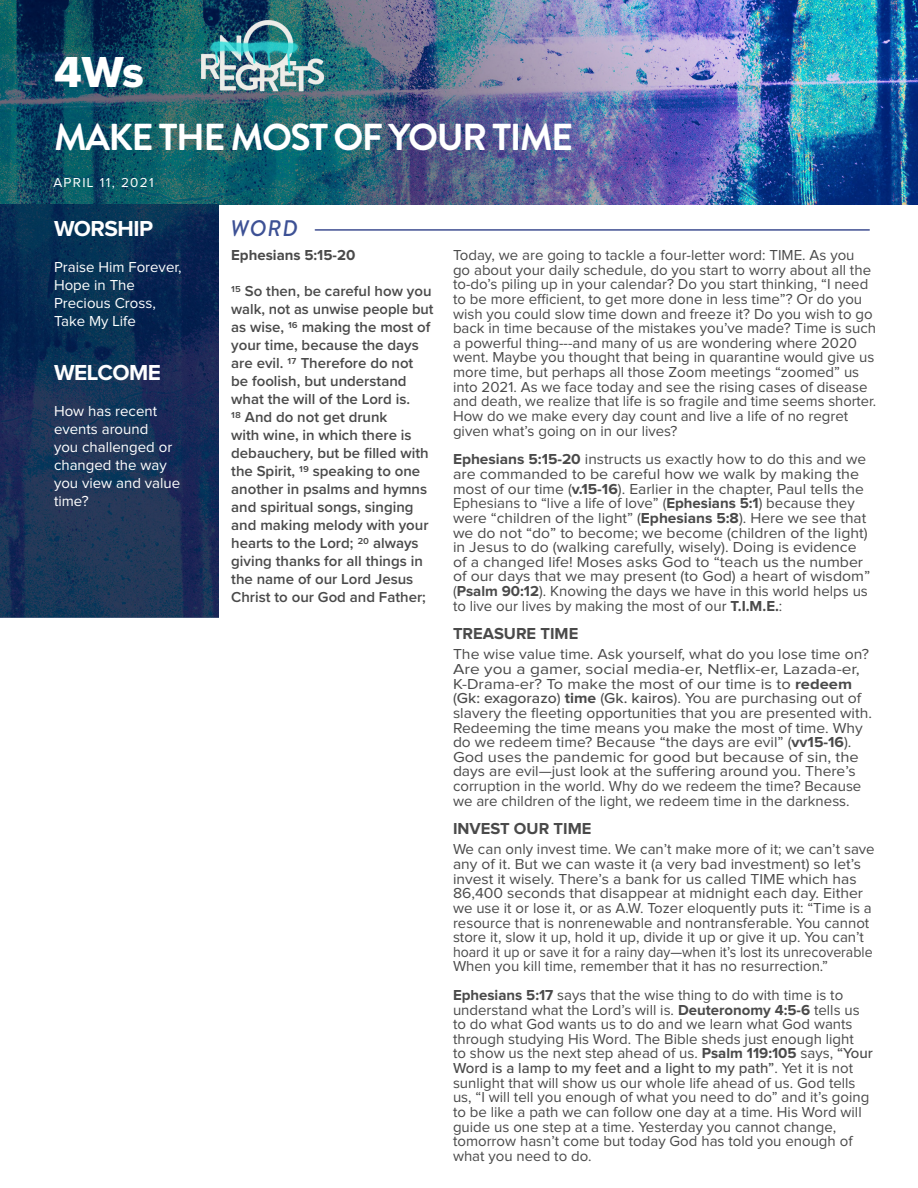
<style>
.page{position:relative;width:918px;height:1188px;background:#fff}
.page>*{position:absolute;margin:0;border:0;box-sizing:border-box;transform-origin:0 0}
.t1{font:45px "Proxima Nova Extrabld";color:#fff}
.t2{font:700 37.5px "Brandon Grotesque";letter-spacing:-.04em;color:#fff}
.t3{font:700 22.5px "Proxima Nova";letter-spacing:-.02em;color:#fff}
.t4{font:italic 500 22.5px "Brandon Grotesque";color:#3d5195}
.t5{font:700 16.5px "Proxima Nova";color:#4a4a4a}
.t6{font:15px/14.7px "Proxima Nova";color:#4a4a4a}
.t7{font:15px/14.7px "Proxima Nova";color:#4a4a4a;scale:1.04 1}
.t8{font:600 15px/18px "Proxima Nova";color:#4a4a4a}
.t9{font:15px/14.7px "Proxima Nova";color:#4a4a4a;scale:1.05 1}
.t10{font:15px/14.7px "Proxima Nova";color:#4a4a4a;scale:1.06 1}
.t11{font:15px/18px "Proxima Nova";color:#fff}
.t12{font:15px "Proxima Nova";color:#4a4a4a;scale:1.1 1}
.t13{font:15px "Proxima Nova";color:#4a4a4a;scale:1.07 1}
.t14{font:700 15px "Proxima Nova";color:#4a4a4a}
.t15{font:13.5px "Proxima Nova";letter-spacing:.1em;color:#fff}
.s1{font-weight:700}
.s2{font-weight:500}
</style>
<div class="page">
<img style="left:0;top:0;width:918px;height:204px">
<img style="left:0;top:204px;width:219px;height:413px">
<hr style="left:315px;top:229px;width:554px;height:2px;background:#3f4f91">
<h1 class="t1" style="left:54px;top:39px;width:92px">4Ws</h1>
<p class="t2" style="left:54px;top:111px;width:521px">MAKE THE MOST OF YOUR TIME</p>
<p class="t15" style="left:53px;top:176px;width:102px">APRIL 11, 2021</p>
<p class="t3" style="left:54px;top:219px;width:101px">WORSHIP</p>
<p class="t11" style="left:54px;top:259px;width:129px">Praise Him Forever,<br>Hope in The</p>
<p class="t11" style="left:54px;top:295px;width:103px">Precious Cross,<br>Take My Life</p>
<p class="t3" style="left:54px;top:363px;width:109px">WELCOME</p>
<p class="t11" style="left:54px;top:403px;width:128px">How has recent events around<br>you challenged or changed the way you view and value time?</p>
<h3 class="t4" style="left:230px;top:212px;width:69px">WORD</h3>
<p class="t14" style="left:231px;top:248px;width:126px">Ephesians 5:15-20</p>
<p class="t8" style="left:231px;top:282px;width:204px">15 So then, be careful how you walk, not as unwise people but as wise, 16 making the most of your time, because the days are evil. 17 Therefore do not</p>
<p class="t8" style="left:231px;top:372px;width:177px">be foolish, but understand</p>
<p class="t8" style="left:231px;top:390px;width:180px">what the will of the Lord is.</p>
<p class="t8" style="left:231px;top:408px;width:158px">18 And do not get drunk</p>
<p class="t8" style="left:231px;top:426px;width:199px">with wine, in which there is debauchery, but be filled with the Spirit, 19 speaking to one another in psalms and hymns and spiritual songs, singing and making melody with your hearts to the Lord; 20 always giving thanks for all things in the name of our Lord Jesus<br>Christ to our God and Father;</p>
<p class="t6" style="left:453px;top:248px;width:425px">Today, we are going to tackle a four-letter word: TIME. As you<br>go about your daily schedule, do you start to worry about all the to-do’s piling up in your calendar? Do you start thinking, “I need to be more efficient, to get more done in less time”? Or do you wish you could slow time down and freeze it? Do you wish to go back in time because of the mistakes you’ve made? Time is such a powerful thing---and many of us are wondering where 2020 went. Maybe you thought that being in quarantine would give us more time, but perhaps all those Zoom meetings “zoomed” us into 2021. As we face today and see the rising cases of disease and death, we realize that life is so fragile and time seems shorter.</p>
<p class="t6" style="left:453px;top:409px;width:397px">How do we make every day count and live a life of no regret given what’s going on in our lives?</p>
<p class="t6" style="left:453px;top:453px;width:415px"><span class="s1">Ephesians 5:15-20</span> instructs us exactly how to do this and we</p>
<p class="t13" style="left:453px;top:467px;width:381px">are commanded to be careful how we walk by making the</p>
<p class="t7" style="left:453px;top:482px;width:397px">most of our time (<span class="s1">v.15-16</span>). Earlier in the chapter, Paul tells the</p>
<p class="t6" style="left:453px;top:497px;width:416px">Ephesians to “live a life of love” (<span class="s1">Ephesians 5:1</span>) because they were “children of the light” (<span class="s1">Ephesians 5:8</span>). Here we see that we do not “do” to become; we become (children of the light)</p>
<p class="t9" style="left:453px;top:540px;width:386px">in Jesus to do (walking carefully, wisely). Doing is evidence</p>
<p class="t10" style="left:453px;top:555px;width:389px">of a changed life! Moses asks God to “teach us the number</p>
<p class="t10" style="left:453px;top:570px;width:395px">of our days that we may present (to God) a heart of wisdom” (<span class="s1">Psalm 90:12</span>). Knowing the days we have in this world helps us to live our lives by making the most of our <span class="s1">T.I.M.E.</span>:</p>
<p class="t5" style="left:453px;top:626px;width:127px">TREASURE TIME</p>
<p class="t9" style="left:453px;top:648px;width:398px">The wise value time. Ask yourself, what do you lose time on?<br>Are you a gamer, social media-er, Netflix-er, Lazada-er,</p>
<p class="t12" style="left:453px;top:677px;width:364px">K-Drama-er? To make the most of our time is to <span class="s1">redeem</span></p>
<p class="t9" style="left:453px;top:692px;width:400px">(<span class="s2">Gk: exagorazo</span>) <span class="s1">time</span> (<span class="s2">Gk. kairos</span>). You are purchasing out of slavery the fleeting opportunities that you are presented with.<br>Redeeming the time means you make the most of time. Why</p>
<p class="t7" style="left:453px;top:735px;width:385px">do we redeem time? Because “the days are evil” (<span class="s1">vv15-16</span>).</p>
<p class="t12" style="left:453px;top:750px;width:371px">God uses the pandemic for good but because of sin, the</p>
<p class="t7" style="left:453px;top:765px;width:389px">days are evil—just look at the suffering around you. There’s</p>
<p class="t6" style="left:453px;top:779px;width:410px">corruption in the world. Why do we redeem the time? Because we are children of the light, we redeem time in the darkness.</p>
<p class="t5" style="left:453px;top:821px;width:140px">INVEST OUR TIME</p>
<p class="t6" style="left:453px;top:843px;width:423px">We can only invest time. We can’t make more of it; we can’t save</p>
<p class="t7" style="left:453px;top:857px;width:405px">any of it. But we can waste it (a very bad investment) so let’s invest it wisely. There’s a bank for us called TIME which has 86,400 seconds that disappear at midnight each day. Either we use it or lose it, or as A.W. Tozer eloquently puts it: “Time is a resource that is nonrenewable and nontransferable. You cannot store it, slow it up, hold it up, divide it up or give it up. You can’t hoard it up or save it for a rainy day—when it’s lost its unrecoverable</p>
<p class="t6" style="left:453px;top:960px;width:377px">When you kill time, remember that it has no resurrection.”</p>
<p class="t6" style="left:453px;top:988px;width:408px"><span class="s1">Ephesians 5:17</span> says that the wise thing to do with time is to understand what the Lord’s will is. <span class="s1">Deuteronomy 4:5-6</span> tells us to do what God wants us to do and we learn what God wants through studying His Word. The Bible sheds just enough light</p>
<p class="t6" style="left:453px;top:1047px;width:421px">to show us the next step ahead of us. <span class="s1">Psalm 119:105</span> says, <span class="s2">“Your Word is a lamp to my feet and a light to my path”</span>. Yet it is not sunlight that will show us our whole life ahead of us. God tells us, “I will tell you enough of what you need to do” and it’s going to be like a path we can follow one day at a time. His Word will guide us one step at a time. Yesterday you cannot change,</p>
<p class="t6" style="left:453px;top:1134px;width:401px">tomorrow hasn’t come but today God has told you enough of what you need to do.</p>
</div>
